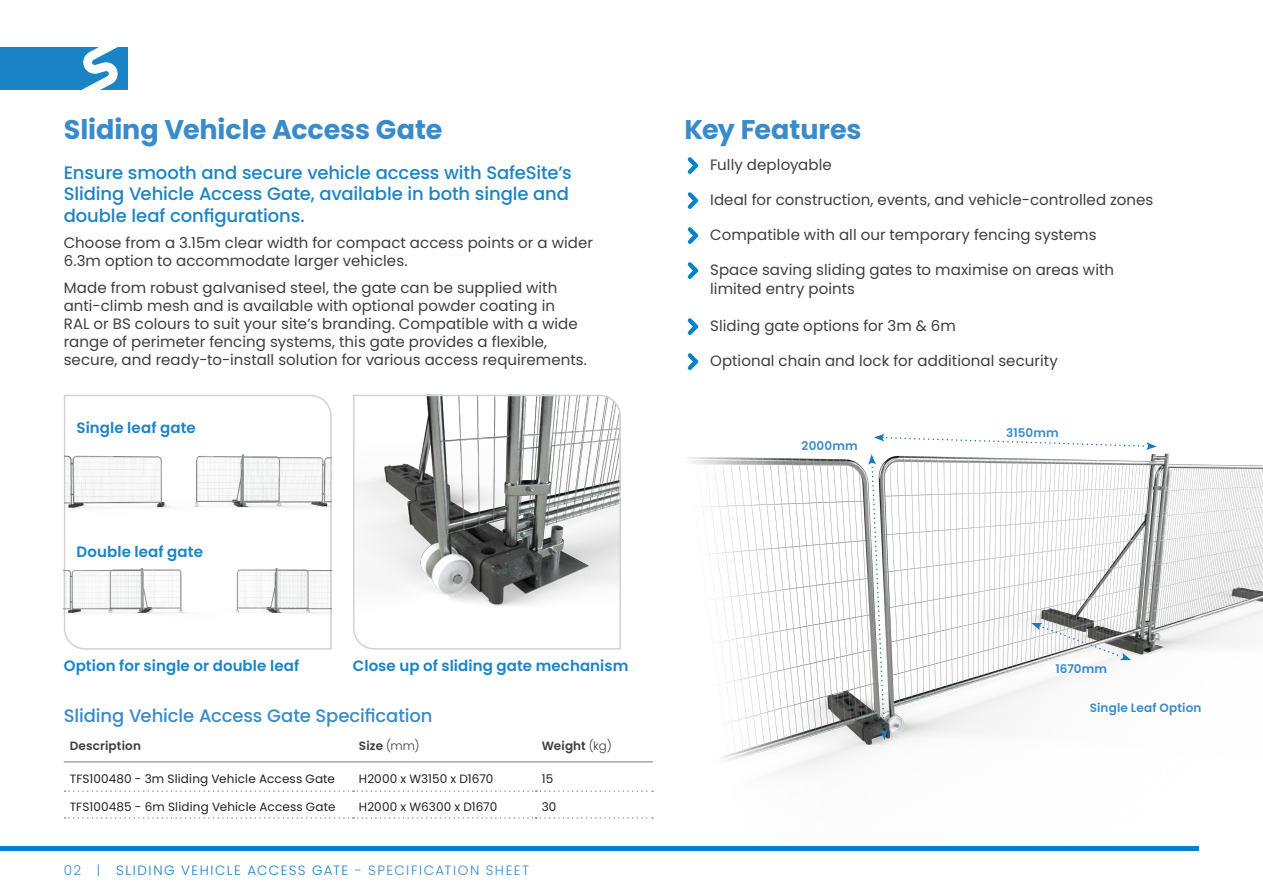
<style>
.page{position:relative;width:1263px;height:893px;background:#fff}
.page>*{position:absolute;margin:0;border:0;box-sizing:border-box;transform-origin:0 0}
.Page_Title{font:700 27px "Poppins";letter-spacing:-.005em;color:#398bca}
.Subtitle{font:500 18px/21.6px "Poppins";letter-spacing:-.005em;color:#1b84c6}
.Subtitle-2{font:500 18px "Poppins";letter-spacing:-.005em;color:#398bca}
.Bullets{font:15px/18px "Poppins";letter-spacing:.005em;color:#3e3e3f}
.Image_Caption{font:600 15px "Poppins";letter-spacing:.005em;color:#1b84c6}
.t1{font:300 13.5px "Poppins";letter-spacing:.11em;color:#1b84c6}
.Table_04{font:12px "Poppins";letter-spacing:.01em;color:#231f20}
.Arrow_Text{font:600 12px "Poppins";letter-spacing:.015em;color:#398bca}
.Table_03{font:600 12px "Poppins";letter-spacing:.01em;color:#3e3e3f}
.s1{font-weight:300}
.s2{color:#398bca}
</style>
<div class="page">
<svg style="left:353px;top:394px;width:268px;height:256px"></svg>
<svg style="left:688px;top:157px;width:10px;height:17px"></svg>
<svg style="left:688px;top:192px;width:10px;height:17px"></svg>
<svg style="left:688px;top:227px;width:10px;height:17px"></svg>
<svg style="left:688px;top:262px;width:10px;height:17px"></svg>
<svg style="left:688px;top:318px;width:10px;height:17px"></svg>
<svg style="left:688px;top:353px;width:10px;height:14px"></svg>
<svg style="left:63px;top:394px;width:269px;height:256px"></svg>
<img style="left:687px;top:367px;width:576px;height:404px">
<svg style="left:868px;top:434px;width:289px;height:306px"></svg>
<hr style="left:64px;top:761px;width:289px;height:2px;background:#a7a2a0">
<hr style="left:353px;top:761px;width:183px;height:2px;background:#a7a2a0">
<hr style="left:536px;top:761px;width:117px;height:2px;background:#a7a2a0">
<svg style="left:65px;top:790px;width:588px;height:2px"></svg>
<svg style="left:65px;top:817px;width:588px;height:2px"></svg>
<img style="left:64px;top:418px;width:268px;height:103px">
<img style="left:64px;top:562px;width:268px;height:67px">
<hr style="left:0;top:846px;width:1199px;height:4px;background:#0083ca">
<div style="left:0;top:47px;width:128px;height:42px;background:#1b84c6"></div>
<svg style="left:83px;top:47px;width:35px;height:42px"></svg>
<p class="Page_Title" style="left:64px;top:114px;width:380px">Sliding Vehicle Access Gate</p>
<p class="Subtitle" style="left:64px;top:162px;width:510px">Ensure smooth and secure vehicle access with SafeSite’s<br>Sliding Vehicle Access Gate, available in both single and double leaf configurations.</p>
<p class="Bullets" style="left:64px;top:234px;width:531px">Choose from a 3.15m clear width for compact access points or a wider<br>6.3m option to accommodate larger vehicles.</p>
<p class="Bullets" style="left:64px;top:279px;width:525px">Made from robust galvanised steel, the gate can be supplied with anti-climb mesh and is available with optional powder coating in<br>RAL or BS colours to suit your site’s branding. Compatible with a wide range of perimeter fencing systems, this gate provides a flexible, secure, and ready-to-install solution for various access requirements.</p>
<p class="Image_Caption" style="left:77px;top:419px;width:121px">Single leaf gate</p>
<p class="Image_Caption" style="left:77px;top:543px;width:128px">Double leaf gate</p>
<p class="Image_Caption" style="left:64px;top:657px;width:237px">Option for single or double leaf</p>
<p class="Image_Caption" style="left:353px;top:657px;width:277px">Close up of sliding gate mechanism</p>
<p class="Subtitle-2" style="left:64px;top:705px;width:370px">Sliding Vehicle Access Gate Specification</p>
<p class="Table_03" style="left:70px;top:739px;width:73px">Description</p>
<p class="Table_03" style="left:359px;top:739px;width:62px">Size <span class="s1">(mm)</span></p>
<p class="Table_03" style="left:542px;top:739px;width:72px">Weight <span class="s1">(kg)</span></p>
<p class="Table_04" style="left:70px;top:772px;width:267px">TFS100480 - 3m Sliding Vehicle Access Gate</p>
<p class="Table_04" style="left:359px;top:772px;width:136px">H2000 x W3150 x D1670</p>
<p class="Table_04" style="left:542px;top:772px;width:13px">15</p>
<p class="Table_04" style="left:70px;top:800px;width:267px">TFS100485 - 6m Sliding Vehicle Access Gate</p>
<p class="Table_04" style="left:359px;top:800px;width:140px">H2000 x W6300 x D1670</p>
<p class="Table_04" style="left:542px;top:800px;width:16px">30</p>
<p class="t1" style="left:64px;top:862px;width:467px"><span class="s2">02 |</span> SLIDING VEHICLE ACCESS GATE <span class="s2">- SPECIFICATION SHEET</span></p>
<p class="Page_Title" style="left:685px;top:114px;width:178px">Key Features</p>
<p class="Bullets" style="left:710px;top:155px;width:123px">Fully deployable</p>
<p class="Bullets" style="left:710px;top:190px;width:445px">Ideal for construction, events, and vehicle-controlled zones</p>
<p class="Bullets" style="left:710px;top:226px;width:388px">Compatible with all our temporary fencing systems</p>
<p class="Bullets" style="left:710px;top:260px;width:405px;line-height:19.5px">Space saving sliding gates to maximise on areas with limited entry points</p>
<p class="Bullets" style="left:710px;top:317px;width:247px">Sliding gate options for 3m &amp; 6m</p>
<p class="Bullets" style="left:710px;top:352px;width:349px">Optional chain and lock for additional security</p>
<p class="Arrow_Text" style="left:801px;top:439px;width:58px">2000mm</p>
<p class="Arrow_Text" style="left:1006px;top:426px;width:54px">3150mm</p>
<p class="Arrow_Text" style="left:1055px;top:662px;width:53px">1670mm</p>
<p class="Arrow_Text" style="left:1090px;top:701px;width:113px">Single Leaf Option</p>
</div>
